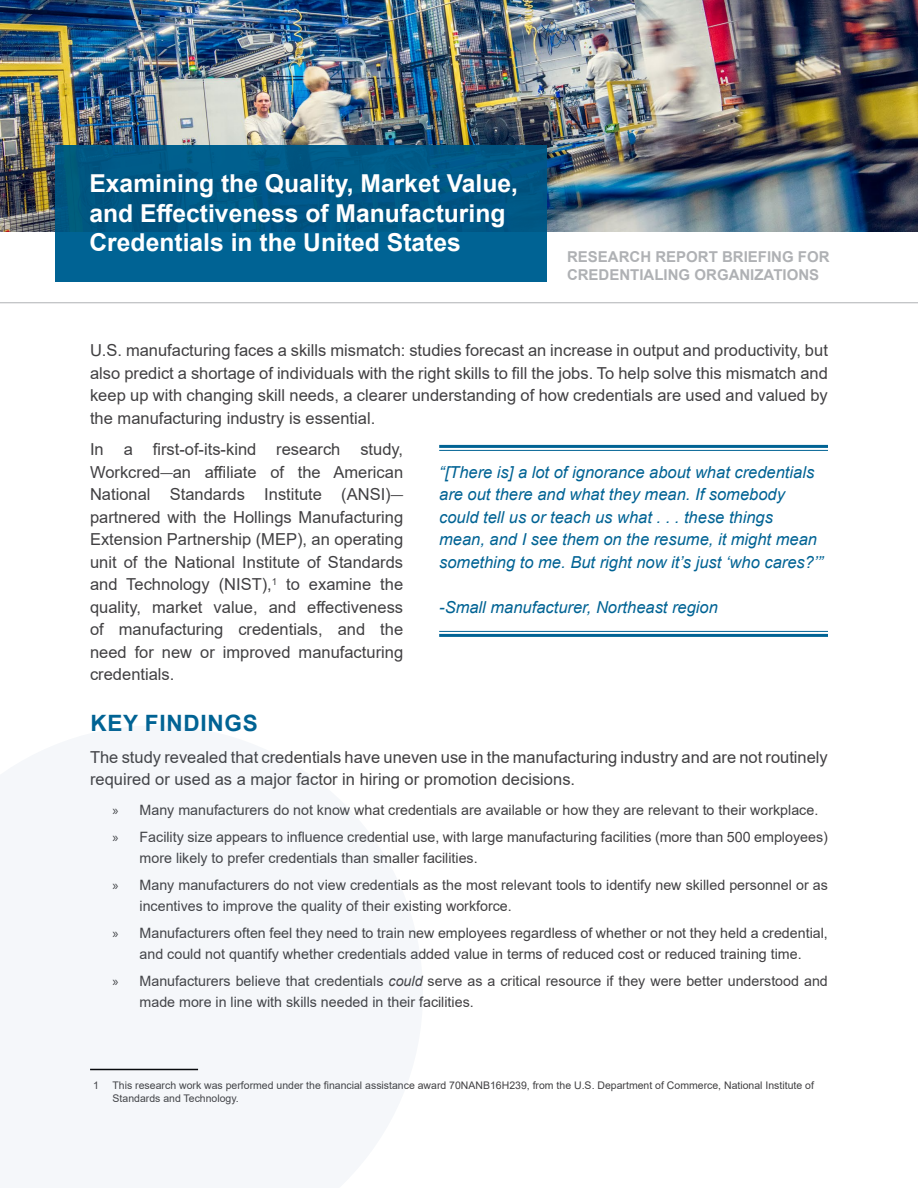
<style>
.page{position:relative;width:918px;height:1188px;background:#fff}
.page>*{position:absolute;margin:0;border:0;box-sizing:border-box;transform-origin:0 0}
.t1{font:700 24.6px/29.5px "Arial";color:#fff}
.t2{font:700 22.5px "Arial";letter-spacing:.035em;color:#006394}
.t3{font:16.5px/22.5px "Arial";color:#414042;text-align:justify}
.t4{font:italic 16.5px/22.5px "Arial";color:#006394}
.t5{font:700 15px/18px "Arial";color:#afb1b4}
.t6{font:14.25px/27px "Arial";color:#414042}
.t7{font:10.5px/12.6px "Arial";color:#414042}
.s1{font-family:"Adobe Caslon Pro"}
.s2{font-family:"Myriad Pro"}
.s3{font-style:italic}
</style>
<div class="page">
<img style="left:0;top:0;width:918px;height:231px">
<div style="left:55px;top:145px;width:492px;height:137px;background:linear-gradient(to bottom,#005581,#006394)"></div>
<hr style="left:439px;top:445px;width:389px;height:3px;background:#006394">
<hr style="left:439px;top:450px;width:389px;height:1px;background:#006394">
<hr style="left:439px;top:631px;width:389px;height:1px;background:#006394">
<hr style="left:439px;top:634px;width:389px;height:3px;background:#006394">
<hr style="left:0;top:302px;width:918px;height:1px;background:#afb1b4">
<h1 class="t1" style="left:89px;top:169px;width:430px">Examining the Quality, Market Value, and Effectiveness of Manufacturing<br>Credentials in the United States</h1>
<p class="t5" style="left:567px;top:248px;width:264px">RESEARCH REPORT BRIEFING FOR<br>CREDENTIALING ORGANIZATIONS</p>
<p class="t3" style="left:90px;top:339px;width:739px">U.S. manufacturing faces a skills mismatch: studies forecast an increase in output and productivity, but also predict a shortage of individuals with the right skills to fill the jobs. To help solve this mismatch and keep up with changing skill needs, a clearer understanding of how credentials are used and valued by the manufacturing industry is essential.</p>
<p class="t3" style="left:90px;top:438px;width:315px">In a first-of-its-kind research study, Workcred<span class="s1">-</span>an affiliate of the American National Standards Institute (ANSI)<span class="s1">- </span>partnered with the Hollings Manufacturing Extension Partnership (MEP), an operating unit of the National Institute of Standards and Technology (NIST),<sup>1</sup> to examine the quality, market value, and effectiveness of manufacturing credentials, and the need for new or improved manufacturing credentials.</p>
<h2 class="t2" style="left:90px;top:708px;width:169px">KEY FINDINGS</h2>
<p class="t3" style="left:90px;top:746px;width:739px">The study revealed that credentials have uneven use in the manufacturing industry and are not routinely required or used as a major factor in hiring or promotion decisions.</p>
<p class="t6" style="left:113px;top:797px;width:717px"><span class="s2">»</span> Many manufacturers do not know what credentials are available or how they are relevant to their workplace.<br><span class="s2">»</span> Facility size appears to influence credential use, with large manufacturing facilities (more than 500 employees)</p>
<p class="t6" style="left:113px;top:845px;width:717px;text-indent:27px">more likely to prefer credentials than smaller facilities.<br><span class="s2">»</span> Many manufacturers do not view credentials as the most relevant tools to identify new skilled personnel or as</p>
<p class="t6" style="left:113px;top:893px;width:717px;text-indent:27px">incentives to improve the quality of their existing workforce.<br><span class="s2">»</span> Manufacturers often feel they need to train new employees regardless of whether or not they held a credential,</p>
<p class="t6" style="left:113px;top:941px;width:717px;text-align:center">and could not quantify whether credentials added value in terms of reduced cost or reduced training time.<br><span class="s2">»</span> Manufacturers believe that credentials <span class="s3">could</span> serve as a critical resource if they were better understood and</p>
<p class="t6" style="left:140px;top:989px;width:336px">made more in line with skills needed in their facilities.</p>
<p class="t4" style="left:439px;top:461px;width:385px">“[There is] a lot of ignorance about what credentials are out there and what they mean. If somebody could tell us or teach us what . . . these things<br>mean, and I see them on the resume, it might mean something to me. But right now it’s just ‘who cares?’”</p>
<p class="t4" style="left:439px;top:596px;width:280px">-Small manufacturer, Northeast region</p>
<p class="t7" style="left:93px;top:1079px;width:7px">1</p>
<p class="t7" style="left:113px;top:1079px;width:703px">This research work was performed under the financial assistance award 70NANB16H239, from the U.S. Department of Commerce, National Institute of<br>Standards and Technology.</p>
</div>
